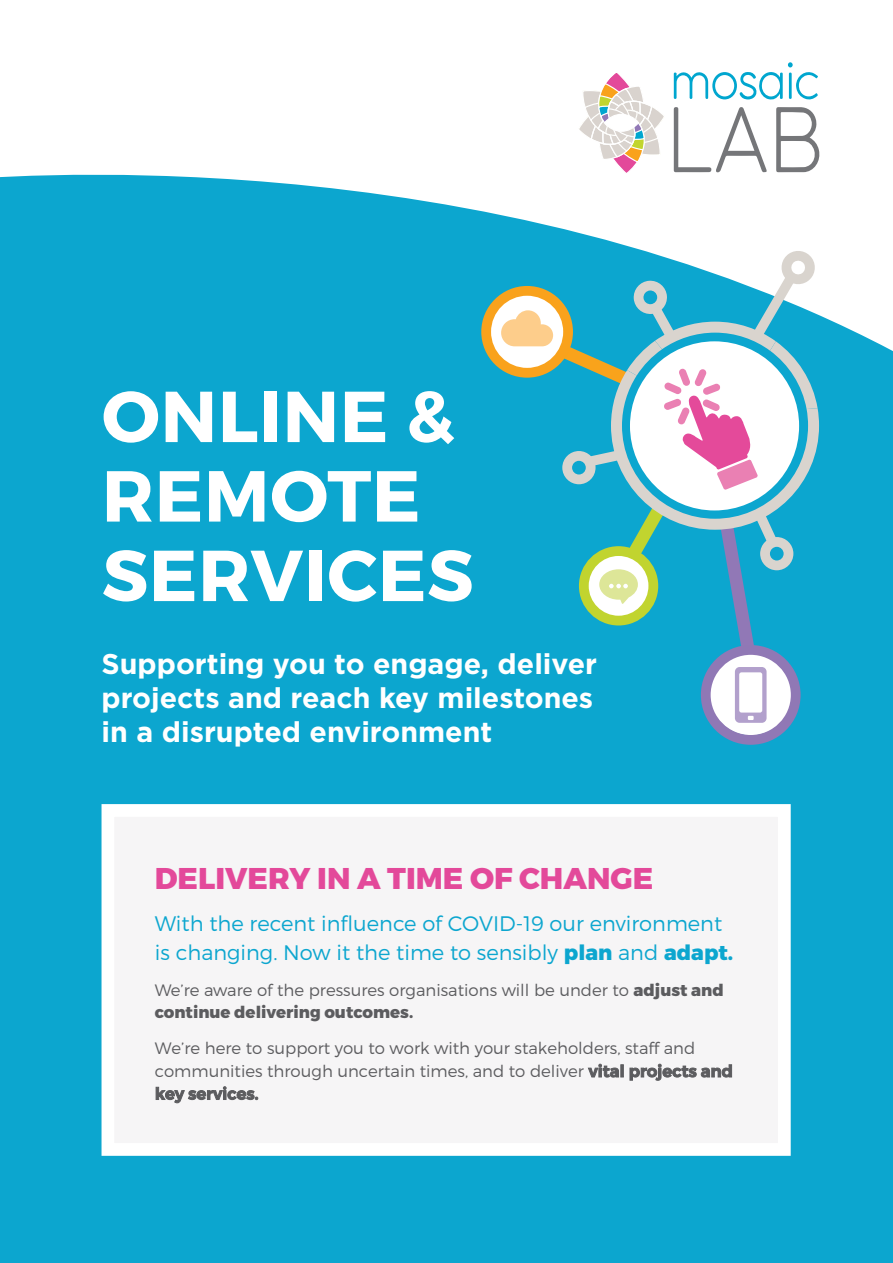
<style>
.page{position:relative;width:893px;height:1263px;background:#0ca6cf}
.page>*{position:absolute;margin:0;border:0;box-sizing:border-box;transform-origin:0 0}
.t1{font:700 72px/79.5px "Montserrat";letter-spacing:.01em;color:#fff}
.t2{font:800 30px "Montserrat";color:#e3499a}
.t3{font:700 28.5px/34.2px "Gotham";color:#fff}
.t4{font:300 21px/28.5px "Montserrat";color:#0ca6cf}
.t5{font:300 16.5px/22.6px "Montserrat";color:#5c5c5f}
.s1{font-weight:800}
.s2{font-weight:600}
</style>
<div class="page">
<svg style="left:0;top:0;width:893px;height:351px;fill:#fff"></svg>
<div style="left:108px;top:810px;width:676px;height:339px;background:#f6f5f6"></div>
<div style="left:102px;top:804px;width:689px;height:352px;border:13px solid #fff"></div>
<svg style="left:578px;top:71px;width:87px;height:103px;background:#ede3e0"></svg>
<svg style="left:776px;top:107px;width:45px;height:65px;background:#cfcfd0"></svg>
<svg style="left:674px;top:107px;width:93px;height:66px;background:#e4e4e5"></svg>
<svg style="left:674px;top:62px;width:144px;height:38px"></svg>
<svg style="left:481px;top:249px;width:338px;height:496px"></svg>
<h1 class="t1" style="left:102px;top:378px;width:373px">ONLINE &amp;<br>REMOTE<br>SERVICES</h1>
<h3 class="t3" style="left:102px;top:646px;width:497px">Supporting you to engage, deliver projects and reach key milestones in a disrupted environment</h3>
<h2 class="t2" style="left:155px;top:860px;width:500px">DELIVERY IN A TIME OF CHANGE</h2>
<p class="t4" style="left:155px;top:909px;width:580px">With the recent influence of COVID-19 our environment is changing. Now it the time to sensibly <span class="s1">plan</span> and <span class="s1">adapt.</span></p>
<p class="t5" style="left:155px;top:978px;width:570px">We’re aware of the pressures organisations will be under to <span class="s1">adjust and continue delivering outcomes.</span></p>
<p class="t5" style="left:155px;top:1036px;width:580px">We’re here to support you to work with your stakeholders, staff and communities through uncertain times, and to deliver <span class="s2">vital projects and key services.</span></p>
</div>
